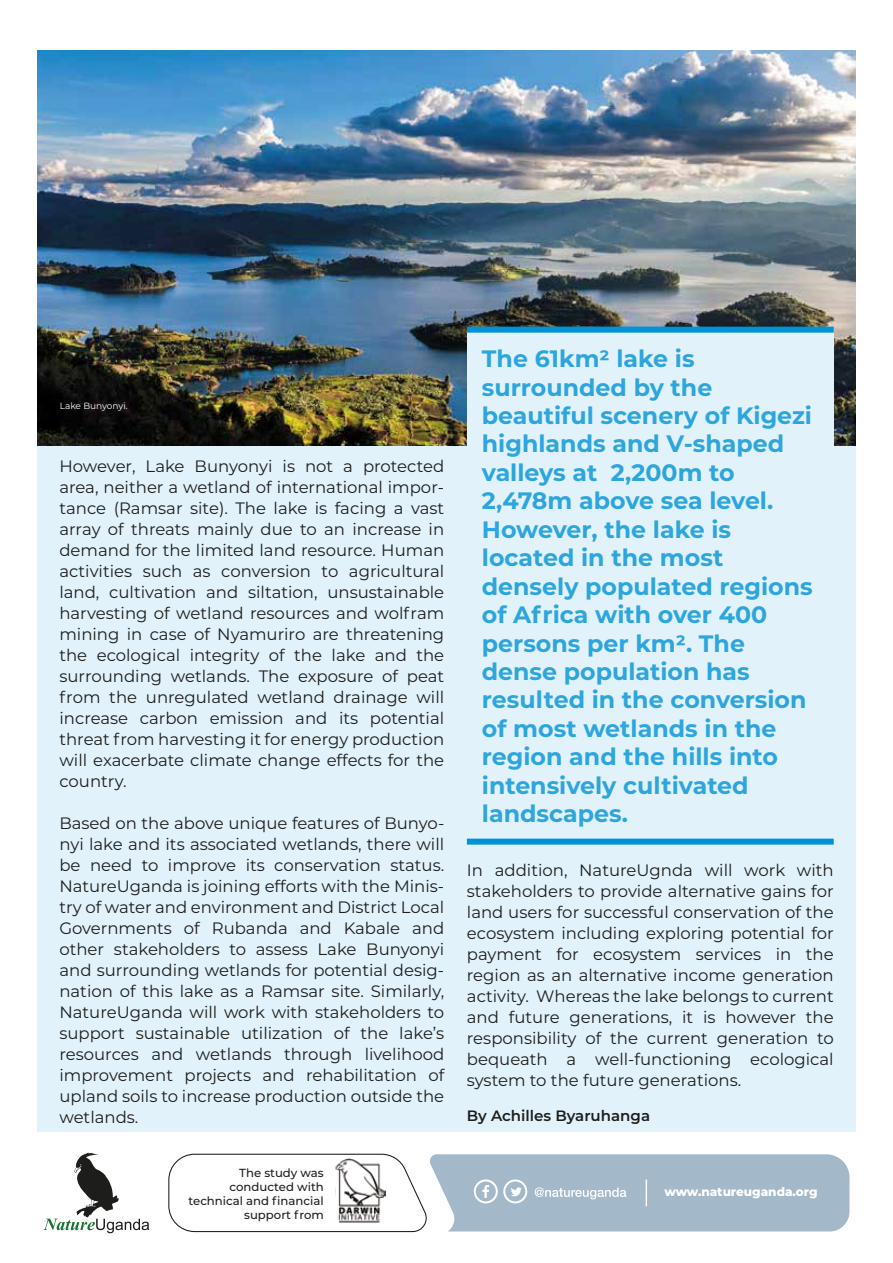
<style>
.page{position:relative;width:893px;height:1263px;background:#fff}
.page>*{position:absolute;margin:0;border:0;box-sizing:border-box;transform-origin:0 0}
.t1{font:700 23.7px/28.5px "Montserrat";color:#0092d6}
.t2{font:16.5px/21px "Montserrat";color:#1d1d1b;text-align:justify}
.t3{font:600 15px "Montserrat";color:#1d1d1b}
.t4{font:800 12px "Montserrat";color:#fff}
.t5{font:500 11.7px/14.1px "Montserrat";color:#1d1d1b;text-align:right}
.t6{font:9px "Montserrat";color:#fff}
</style>
<div class="page">
<div style="left:37px;top:50px;width:819px;height:1081px;background:#e1f2fa"></div>
<img style="left:37px;top:50px;width:819px;height:396px">
<div style="left:467px;top:839px;width:367px;height:6px;background:#0092d6"></div>
<div style="left:467px;top:330px;width:367px;height:211px;background:#e1f2fa"></div>
<div style="left:467px;top:327px;width:367px;height:6px;background:#0092d6"></div>
<svg style="left:43px;top:1152px;width:106px;height:81px"></svg>
<svg style="left:168px;top:1153px;width:681px;height:79px"></svg>
<p class="t6" style="left:60px;top:400px;width:70px">Lake Bunyonyi.</p>
<p class="t2" style="left:59px;top:455px;width:386px">However, Lake Bunyonyi is not a protected area, neither a wetland of international impor&shy;tance (Ramsar site). The lake is facing a vast array of threats mainly due to an increase in demand for the limited land resource. Human activities such as conversion to agricultural land, cultivation and siltation, unsustainable harvesting of wetland resources and wolfram mining in case of Nyamuriro are threatening the ecological integrity of the lake and the surrounding wetlands. The exposure of peat from the unregulated wetland drainage will increase carbon emission and its potential threat from harvesting it for energy production will exacerbate climate change effects for the country.</p>
<p class="t2" style="left:59px;top:812px;width:386px">Based on the above unique features of Bunyo&shy;nyi lake and its associated wetlands, there will be need to improve its conservation status.<br>NatureUganda is joining efforts with the Minis&shy;try of water and environment and District Local Governments of Rubanda and Kabale and other stakeholders to assess Lake Bunyonyi and surrounding wetlands for potential desig&shy;nation of this lake as a Ramsar site. Similarly, NatureUganda will work with stakeholders to support sustainable utilization of the lake’s resources and wetlands through livelihood improvement projects and rehabilitation of upland soils to increase production outside the wetlands.</p>
<p class="t5" style="left:189px;top:1165px;width:137px">The study was conducted with technical and financial support from</p>
<p class="t1" style="left:482px;top:343px;width:332px">The 61km2 lake is surrounded by the beautiful scenery of Kigezi highlands and V-shaped valleys at 2,200m to<br>2,478m above sea level.<br>However, the lake is located in the most densely populated regions of Africa with over 400 persons per km2. The dense population has resulted in the conversion of most wetlands in the region and the hills into intensively cultivated landscapes.</p>
<p class="t2" style="left:467px;top:859px;width:368px">In addition, NatureUgnda will work with stakeholders to provide alternative gains for land users for successful conservation of the ecosystem including exploring potential for payment for ecosystem services in the region as an alternative income generation activity. Whereas the lake belongs to current and future generations, it is however the responsibility of the current generation to bequeath a well-functioning ecological system to the future generations.</p>
<p class="t3" style="left:467px;top:1105px;width:185px">By Achilles Byaruhanga</p>
<p class="t4" style="left:664px;top:1183px;width:155px">www.natureuganda.org</p>
</div>
